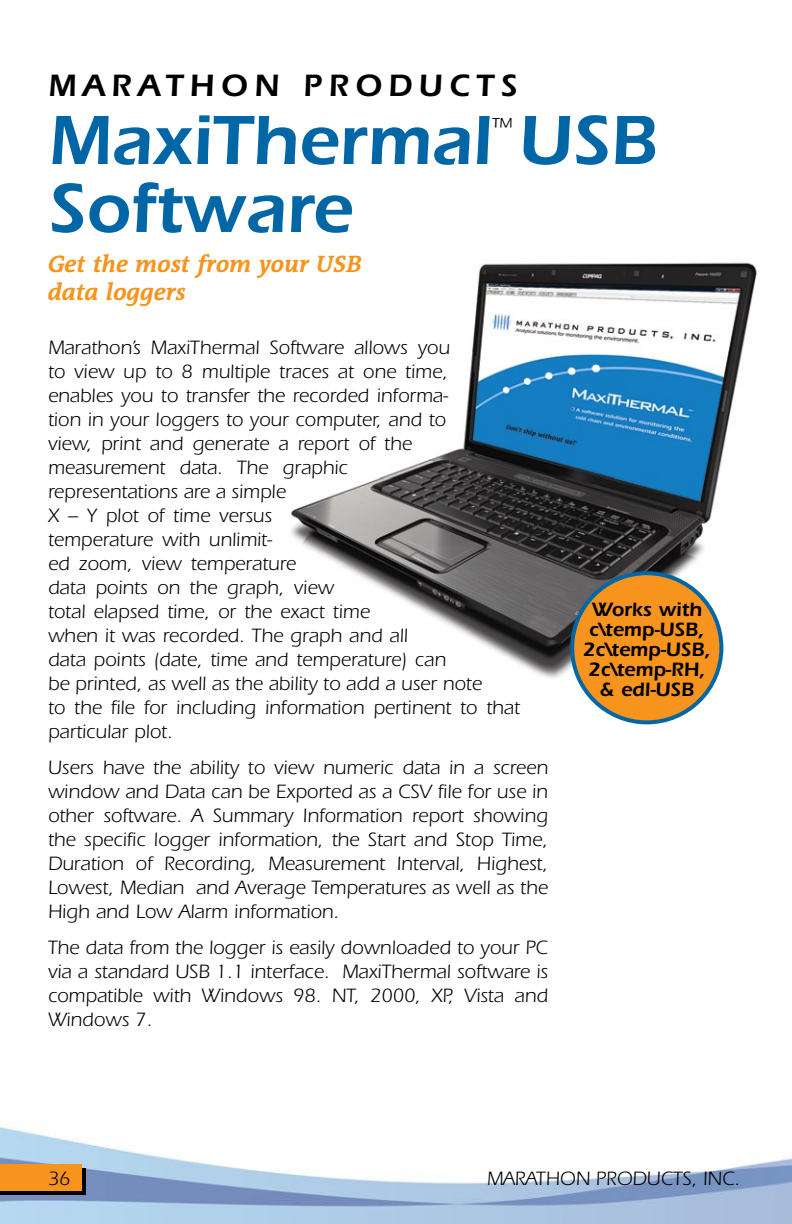
<style>
.page{position:relative;width:792px;height:1224px;background:#fff}
.page>*{position:absolute;margin:0;border:0;box-sizing:border-box;transform-origin:0 0}
.t1{font:600 72px "Itc Eras";color:#0066a6}
.t2{font:600 32px "Itc Eras";letter-spacing:.2em;color:#000}
.t3{font:italic 700 24px/28px "Sun Serif";color:#f7941e}
.t4{font:24px "Itc Eras";color:#000}
.t5{font:20px/24px "Itc Eras";color:#000;text-align:justify}
.t6{font:600 20px/20px "Itc Eras";color:#000;text-align:center}
</style>
<div class="page">
<img style="left:0;top:1122px;width:792px;height:102px">
<div style="left:0;top:1169px;width:86px;height:26px;background:#000"></div>
<div style="left:0;top:1164px;width:82px;height:27px;background:#f7941e"></div>
<img style="left:291px;top:262px;width:466px;height:424px">
<div style="left:572px;top:573px;width:149px;height:149px;background:#f7941e;border-radius:50%"></div>
<div style="left:570px;top:571px;width:153px;height:153px;border:4px solid #0066a6;border-radius:50%"></div>
<h2 class="t2" style="left:48px;top:67px;width:471px">MARATHON PRODUCTS</h2>
<h1 class="t1" style="left:48px;top:99px;width:611px">MaxiThermal USB</h1>
<p class="t4" style="left:492px;top:113px;width:21px">™</p>
<h1 class="t1" style="left:48px;top:167px;width:306px">Software</h1>
<p class="t3" style="left:48px;top:250px;width:315px">Get the most from your USB data loggers</p>
<p class="t5" style="left:48px;top:336px;width:473px;text-align:left">Marathon’s MaxiThermal Software allows you<br>to view up to 8 multiple traces at one time,<br>enables you to transfer the recorded informa-<br>tion in your loggers to your computer, and to<br>view, print and generate a report of the measurement data. The graphic<br>representations are a simple<br>X – Y plot of time versus<br>temperature with unlimit-<br>ed zoom, view temperature<br>data points on the graph, view<br>total elapsed time, or the exact time<br>when it was recorded. The graph and all<br>data points (date, time and temperature) can<br>be printed, as well as the ability to add a user note<br>to the file for including information pertinent to that particular plot.</p>
<p class="t5" style="left:48px;top:756px;width:502px">Users have the ability to view numeric data in a screen window and Data can be Exported as a CSV file for use in other software. A Summary Information report showing the specific logger information, the Start and Stop Time, Duration of Recording, Measurement Interval, Highest, Lowest, Median and Average Temperatures as well as the High and Low Alarm information.</p>
<p class="t5" style="left:48px;top:936px;width:502px">The data from the logger is easily downloaded to your PC via a standard USB 1.1 interface. MaxiThermal software is compatible with Windows 98. NT, 2000, XP, Vista and Windows 7.</p>
<p class="t6" style="left:583px;top:599px;width:129px">Works with c\temp-USB,<br>2c\temp-USB,<br>2c\temp-RH, &amp; edl-USB</p>
<p class="t5" style="left:48px;top:1167px;width:24px">36</p>
<p class="t5" style="left:487px;top:1167px;width:255px">MARATHON PRODUCTS, INC.</p>
</div>
